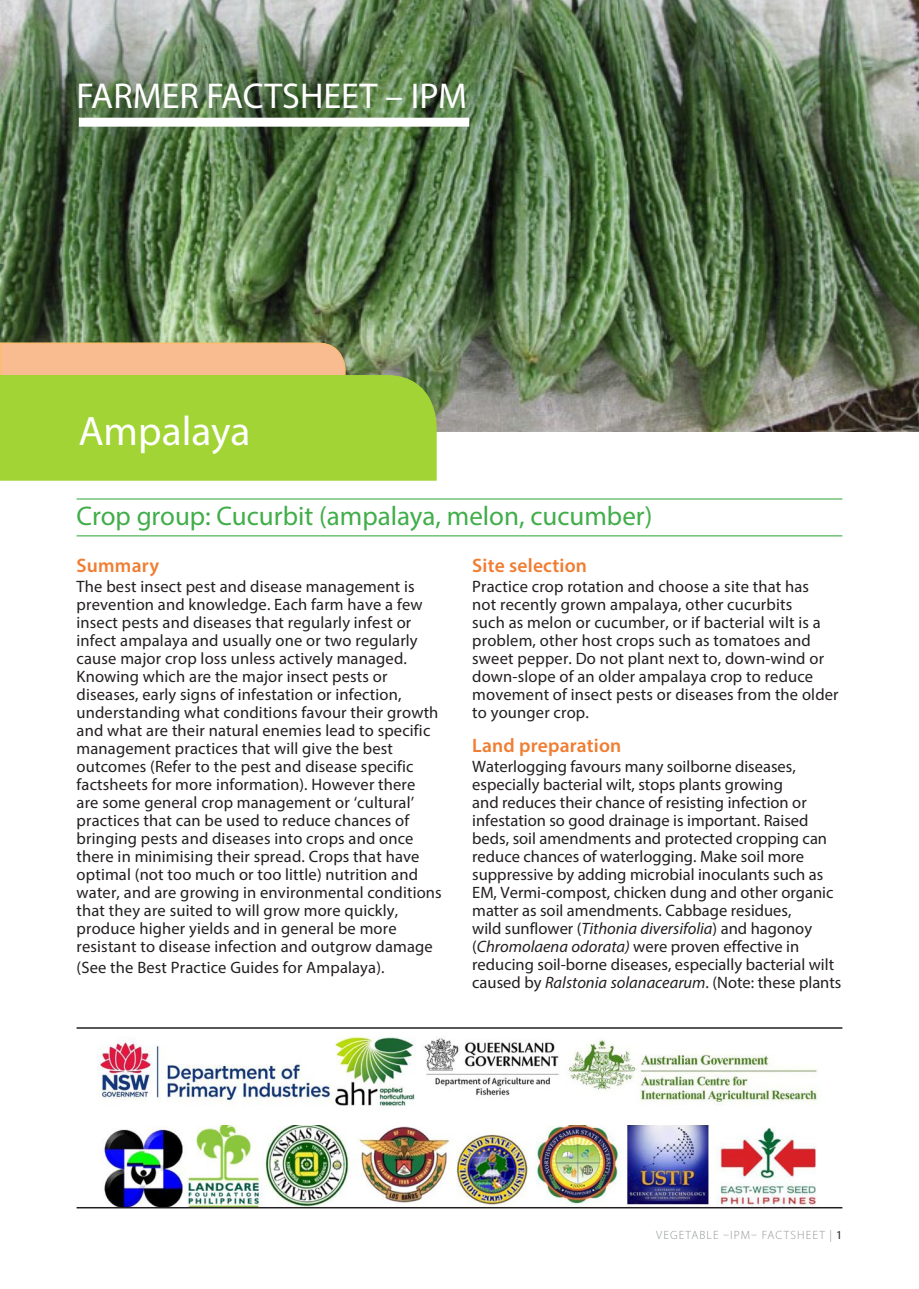
<style>
.page{position:relative;width:919px;height:1289px;background:#fff}
.page>*{position:absolute;margin:0;border:0;box-sizing:border-box;transform-origin:0 0}
.t1{font:41.4px "Myriad Pro";color:#fff}
.t2{font:36px "Myriad Pro";color:#fff}
.t3{font:27px "Myriad Pro";color:#40ae49}
.heading2{font:600 19.5px "Myriad Pro";letter-spacing:.01em;color:#f07d32}
.text_11_MPro{font:16.5px/18px "Myriad Pro";letter-spacing:.01em;color:#231f20}
.t4{font:300 12px "Myriad Pro";letter-spacing:.09em;color:#939598}
.s1{font-style:italic}
.s2{font-weight:400;color:#231f20}
</style>
<div class="page">
<img style="left:102px;top:1125px;width:714px;height:81px">
<img style="left:98px;top:1036px;width:723px;height:70px">
<hr style="left:77px;top:1027px;width:765px;height:1px;background:#231f20">
<hr style="left:77px;top:1206px;width:765px;height:2px;background:#231f20">
<img style="left:0;top:0;width:918px;height:431px">
<div style="left:79px;top:118px;width:390px;height:9px;background:#fff"></div>
<hr style="left:77px;top:498px;width:765px;height:1px;background:#40ae49">
<hr style="left:77px;top:535px;width:765px;height:1px;background:#40ae49">
<svg style="left:0;top:342px;width:436px;height:138px;background:#aeca47"></svg>
<p class="t2" style="left:77px;top:74px;width:392px">FARMER FACTSHEET – IPM</p>
<p class="t1" style="left:78px;top:405px;width:173px">Ampalaya</p>
<p class="t3" style="left:77px;top:499px;width:577px">Crop group: Cucurbit (ampalaya, melon, cucumber)</p>
<p class="heading2" style="left:77px;top:553px;width:84px">Summary</p>
<p class="text_11_MPro" style="left:77px;top:577px;width:366px">The best insect pest and disease management is prevention and knowledge. Each farm have a few insect pests and diseases that regularly infest or infect ampalaya and usually one or two regularly cause major crop loss unless actively managed.<br>Knowing which are the major insect pests or diseases, early signs of infestation or infection, understanding what conditions favour their growth and what are their natural enemies lead to specific management practices that will give the best outcomes (Refer to the pest and disease specific factsheets for more information). However there<br>are some general crop management or ‘cultural’ practices that can be used to reduce chances of bringing pests and diseases into crops and once there in minimising their spread. Crops that have optimal (not too much or too little) nutrition and water, and are growing in environmental conditions that they are suited to will grow more quickly, produce higher yields and in general be more resistant to disease infection and outgrow damage</p>
<p class="text_11_MPro" style="left:77px;top:958px;width:309px">(See the Best Practice Guides for Ampalaya).</p>
<p class="heading2" style="left:472px;top:553px;width:116px">Site selection</p>
<p class="text_11_MPro" style="left:472px;top:577px;width:368px">Practice crop rotation and choose a site that has<br>not recently grown ampalaya, other cucurbits<br>such as melon or cucumber, or if bacterial wilt is a problem, other host crops such as tomatoes and sweet pepper. Do not plant next to, down-wind or down-slope of an older ampalaya crop to reduce movement of insect pests or diseases from the older to younger crop.</p>
<p class="heading2" style="left:472px;top:733px;width:151px">Land preparation</p>
<p class="text_11_MPro" style="left:472px;top:757px;width:370px">Waterlogging favours many soilborne diseases, especially bacterial wilt, stops plants growing<br>and reduces their chance of resisting infection or infestation so good drainage is important. Raised beds, soil amendments and protected cropping can reduce chances of waterlogging. Make soil more suppressive by adding microbial inoculants such as EM, Vermi-compost, chicken dung and other organic matter as soil amendments. Cabbage residues,<br>wild sunflower (<span class="s1">Tithonia diversifolia</span>) and hagonoy (<span class="s1">Chromolaena odorata)</span> were proven effective in reducing soil-borne diseases, especially bacterial wilt caused by <span class="s1">Ralstonia solanacearum</span>. (Note: these plants</p>
<p class="t4" style="left:656px;top:1227px;width:188px">VEGETABLE –IPM– FACTSHEET | <span class="s2">1</span></p>
</div>
